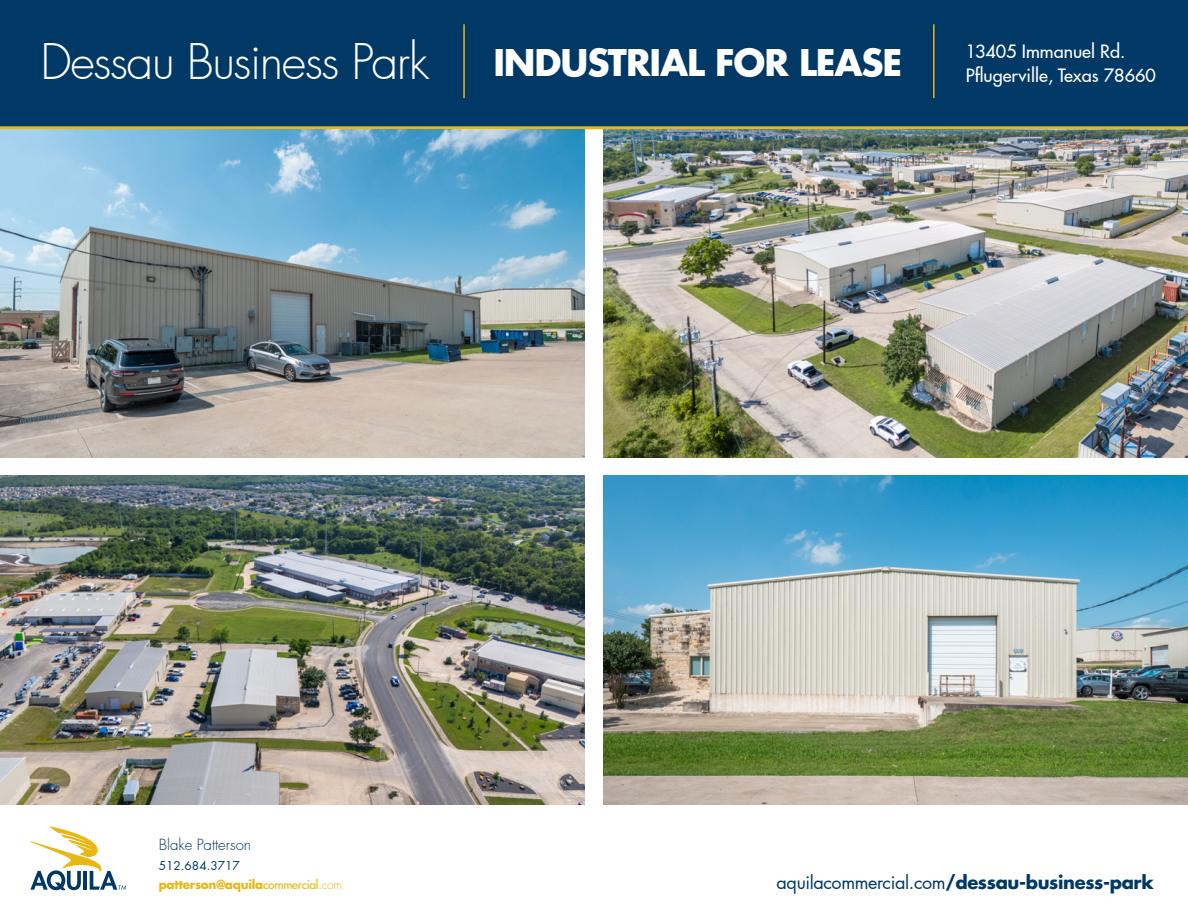
<style>
.page{position:relative;width:1188px;height:918px;background:#fff}
.page>*{position:absolute;margin:0;border:0;box-sizing:border-box;transform-origin:0 0}
.t1{font:300 48px "Futura LT Pro";letter-spacing:-.03em;color:#fff}
.t2{font:700 36px "Futura LT Pro";letter-spacing:-.03em;color:#fff}
.t3{font:700 18px "Futura LT Pro";letter-spacing:-.02em;color:#003966}
.t4{font:500 18px/24.6px "Futura LT Pro";color:#fff}
.t5{font:300 15px "Futura LT Pro";color:#003966}
.t6{font:700 12px/19.5px "Futura LT Pro";letter-spacing:-.02em;color:#eab610}
.s1{font-weight:400;color:#003966}
.s2{font-weight:500}
.s3{font-weight:300}
.s4{font-weight:400}
</style>
<div class="page">
<div style="left:0;top:0;width:1188px;height:129px;background:#003966"></div>
<hr style="left:463px;top:24px;width:2px;height:74px;background:#eab610">
<hr style="left:933px;top:24px;width:2px;height:74px;background:#eab610">
<svg style="left:30px;top:826px;width:96px;height:64px"></svg>
<img style="left:603px;top:129px;width:585px;height:329px">
<img style="left:0;top:129px;width:585px;height:329px">
<img style="left:603px;top:476px;width:585px;height:329px">
<img style="left:0;top:476px;width:585px;height:329px">
<h1 class="t1" style="left:41px;top:34px;width:390px">Dessau Business Park</h1>
<h3 class="t4" style="left:966px;top:39px;width:192px">13405 Immanuel Rd.<br>Pflugerville, Texas 78660</h3>
<h2 class="t2" style="left:493px;top:43px;width:411px">INDUSTRIAL FOR LEASE</h2>
<p class="t5" style="left:159px;top:836px;width:94px">Blake Patterson</p>
<p class="t6" style="left:159px;top:857px;width:185px"><span class="s1">512.684.3717 </span>patterson@aquila<span class="s2">commercial</span><span class="s3">.com</span></p>
<h3 class="t3" style="left:777px;top:874px;width:379px"><span class="s4">aquilacommercial.com</span>/dessau-business-park</h3>
</div>
